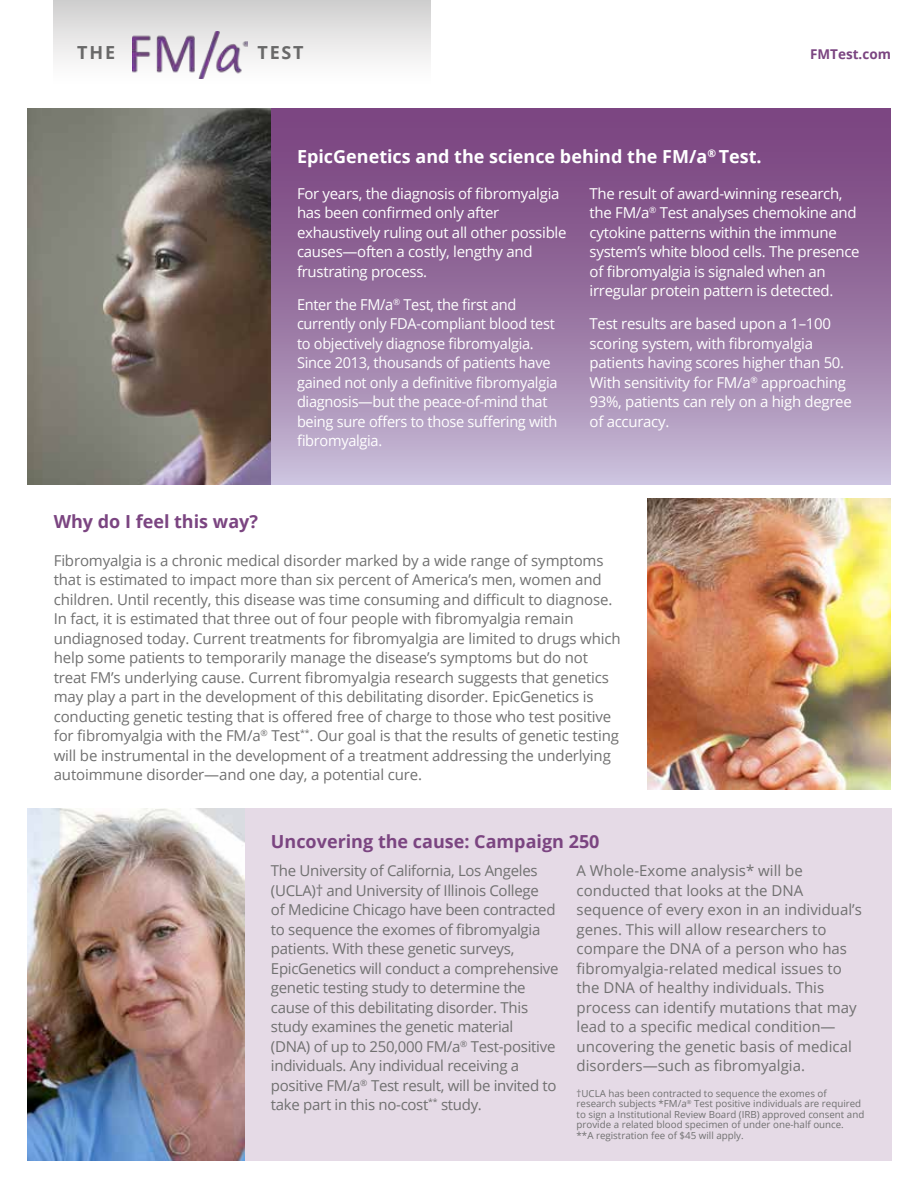
<style>
.page{position:relative;width:918px;height:1188px;background:#fff}
.page>*{position:absolute;margin:0;border:0;box-sizing:border-box;transform-origin:0 0}
.t1{font:700 18px "Open Sans";color:#7b4581}
.t2{font:700 18px "Open Sans";color:#fff}
.t3{font:700 18px "Open Sans";letter-spacing:.1em;color:#707070}
.t4{font:15px/19.5px "Open Sans";letter-spacing:-.01em;color:#707070}
.t5{font:15px/19.5px "Open Sans";letter-spacing:-.02em;color:#fff}
.t6{font:700 13.5px "Open Sans";color:#7b4581}
.t7{font:9.75px/10.5px "Open Sans";color:#707070}
</style>
<div class="page">
<svg style="left:271px;top:109px;width:620px;height:376px;background:#9976a3"></svg>
<div style="left:27px;top:808px;width:864px;height:353px;background:#e5dae6"></div>
<img style="left:27px;top:109px;width:244px;height:376px">
<img style="left:647px;top:499px;width:244px;height:290px">
<img style="left:27px;top:808px;width:217px;height:353px">
<svg style="left:54px;top:0;width:376px;height:109px"></svg>
<p class="t3" style="left:77px;top:45px;width:39px">THE</p>
<p class="t3" style="left:258px;top:45px;width:48px">TEST</p>
<p class="t6" style="left:810px;top:49px;width:82px">FMTest.com</p>
<p class="t2" style="left:297px;top:149px;width:466px">EpicGenetics and the science behind the FM/a<sup>®</sup> Test.</p>
<p class="t5" style="left:297px;top:183px;width:271px">For years, the diagnosis of fibromyalgia has been confirmed only after exhaustively ruling out all other possible causes—often a costly, lengthy and frustrating process.</p>
<p class="t5" style="left:297px;top:294px;width:262px">Enter the FM/a<sup>®</sup> Test, the first and currently only FDA-compliant blood test to objectively diagnose fibromyalgia.<br>Since 2013, thousands of patients have gained not only a definitive fibromyalgia diagnosis—but the peace-of-mind that being sure offers to those suffering with fibromyalgia.</p>
<p class="t5" style="left:590px;top:183px;width:272px">The result of award-winning research, the FM/a<sup>®</sup> Test analyses chemokine and cytokine patterns within the immune system’s white blood cells. The presence of fibromyalgia is signaled when an irregular protein pattern is detected.</p>
<p class="t5" style="left:590px;top:314px;width:264px">Test results are based upon a 1–100 scoring system, with fibromyalgia patients having scores higher than 50.<br>With sensitivity for FM/a<sup>®</sup> approaching 93%, patients can rely on a high degree of accuracy.</p>
<p class="t1" style="left:54px;top:514px;width:206px">Why do I feel this way?</p>
<p class="t4" style="left:54px;top:550px;width:568px">Fibromyalgia is a chronic medical disorder marked by a wide range of symptoms that is estimated to impact more than six percent of America’s men, women and children. Until recently, this disease was time consuming and difficult to diagnose.<br>In fact, it is estimated that three out of four people with fibromyalgia remain undiagnosed today. Current treatments for fibromyalgia are limited to drugs which help some patients to temporarily manage the disease’s symptoms but do not treat FM’s underlying cause. Current fibromyalgia research suggests that genetics may play a part in the development of this debilitating disorder. EpicGenetics is conducting genetic testing that is offered free of charge to those who test positive for fibromyalgia with the FM/a<sup>®</sup> Test<sup>**</sup>. Our goal is that the results of genetic testing will be instrumental in the development of a treatment addressing the underlying autoimmune disorder—and one day, a potential cure.</p>
<p class="t1" style="left:271px;top:834px;width:330px">Uncovering the cause: Campaign 250</p>
<p class="t4" style="left:271px;top:861px;width:289px">The University of California, Los Angeles (UCLA)† and University of Illinois College<br>of Medicine Chicago have been contracted to sequence the exomes of fibromyalgia patients. With these genetic surveys, EpicGenetics will conduct a comprehensive genetic testing study to determine the cause of this debilitating disorder. This study examines the genetic material<br>(DNA) of up to 250,000 FM/a<sup>®</sup> Test-positive individuals. Any individual receiving a positive FM/a<sup>®</sup> Test result, will be invited to take part in this no-cost<sup>**</sup> study.</p>
<p class="t4" style="left:577px;top:861px;width:287px">A Whole-Exome analysis* will be conducted that looks at the DNA sequence of every exon in an individual’s genes. This will allow researchers to compare the DNA of a person who has fibromyalgia-related medical issues to the DNA of healthy individuals. This process can identify mutations that may lead to a specific medical condition— uncovering the genetic basis of medical disorders—such as fibromyalgia.</p>
<p class="t7" style="left:577px;top:1088px;width:289px">†UCLA has been contracted to sequence the exomes of research subjects *FM/a<sup>®</sup> Test positive individuals are required to sign a Institutional Review Board (IRB) approved consent and provide a related blood specimen of under one-half ounce.<br>**A registration fee of $45 will apply.</p>
</div>
